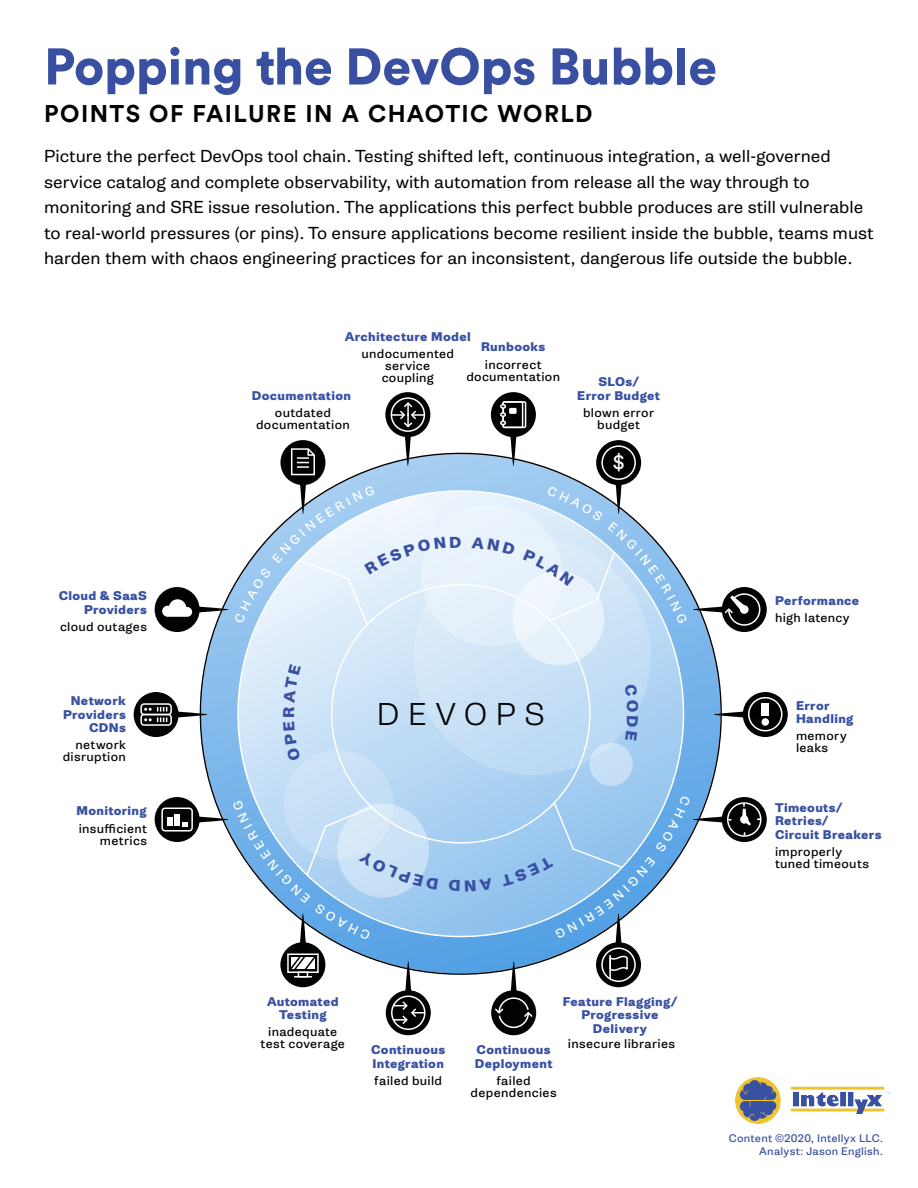
<style>
.page{position:relative;width:918px;height:1188px;background:#fff}
.page>*{position:absolute;margin:0;border:0;box-sizing:border-box;transform-origin:0 0}
.t1{font:900 51px "Circular Std";color:#3950a2}
.t2{font:300 30px "Gira Sans";letter-spacing:.29em;color:#020202}
.t3{font:700 24px "Circular Std";letter-spacing:.06em;color:#020202}
.t4{font:21px "Circular Std";color:#fff}
.t5{font:16.5px/25.5px "Gira Sans";color:#020202}
.t6{font:800 12px/13.5px "Gira Sans";letter-spacing:.025em;color:#3851a2}
.t7{font:12px/12px "Gira Sans";letter-spacing:.025em;color:#020202;text-align:center}
.t8{font:10.5px/13.5px "Gira Sans";letter-spacing:.02em;color:#3c529d;text-align:right}
</style>
<div class="page">
<img style="left:736px;top:1078px;width:155px;height:45px">
<svg style="left:170px;top:423px;width:579px;height:552px"></svg>
<div style="left:491px;top:392px;width:45px;height:45px;background:#000;border-radius:50%"></div>
<div style="left:502px;top:401px;width:24px;height:27px;border:2px solid #fff;border-radius:2px"></div>
<div style="left:502px;top:401px;width:21px;height:27px;border:2px solid #fff;border-radius:2px"></div>
<svg style="left:500px;top:404px;width:17px;height:62px"></svg>
<div style="left:596px;top:440px;width:45px;height:45px;background:#000;border-radius:50%"></div>
<div style="left:601px;top:445px;width:35px;height:35px;border:2px solid #fff;border-radius:50%"></div>
<div style="left:722px;top:587px;width:45px;height:45px;background:#020202;border-radius:50%"></div>
<svg style="left:693px;top:592px;width:68px;height:34px"></svg>
<svg style="left:743px;top:692px;width:45px;height:45px"></svg>
<svg style="left:714px;top:711px;width:47px;height:7px"></svg>
<svg style="left:722px;top:797px;width:45px;height:45px"></svg>
<div style="left:155px;top:587px;width:45px;height:45px;background:#020202;border-radius:50%"></div>
<div style="left:134px;top:692px;width:45px;height:45px;background:#020202;border-radius:50%"></div>
<div style="left:155px;top:797px;width:45px;height:45px;background:#020202;border-radius:50%"></div>
<div style="left:385px;top:392px;width:45px;height:45px;background:#020202;border-radius:50%"></div>
<div style="left:391px;top:397px;width:34px;height:35px;border:2px solid #fff;border-radius:50%"></div>
<div style="left:386px;top:990px;width:45px;height:45px;background:#020202;border-radius:50%"></div>
<div style="left:491px;top:990px;width:45px;height:45px;background:#020202;border-radius:50%"></div>
<div style="left:762px;top:718px;width:7px;height:8px;background:#fff;border-radius:50%"></div>
<div style="left:748px;top:697px;width:35px;height:34px;border:2px solid #fff;border-radius:50%"></div>
<div style="left:762px;top:703px;width:7px;height:12px;background:#fff"></div>
<svg style="left:162px;top:599px;width:66px;height:18px"></svg>
<div style="left:140px;top:714px;width:32px;height:12px;border:2px solid #fff;border-radius:3px"></div>
<div style="left:140px;top:703px;width:32px;height:12px;border:2px solid #fff;border-radius:3px"></div>
<svg style="left:144px;top:707px;width:63px;height:15px"></svg>
<div style="left:161px;top:808px;width:32px;height:24px;border:2px solid #fff;border-radius:3px"></div>
<div style="left:167px;top:817px;width:6px;height:9px;background:#fff"></div>
<div style="left:174px;top:814px;width:6px;height:12px;background:#fff"></div>
<div style="left:391px;top:996px;width:35px;height:34px;border:2px solid #fff;border-radius:50%"></div>
<svg style="left:234px;top:401px;width:227px;height:226px"></svg>
<svg style="left:471px;top:537px;width:45px;height:19px"></svg>
<svg style="left:523px;top:467px;width:164px;height:157px"></svg>
<svg style="left:625px;top:684px;width:14px;height:57px"></svg>
<svg style="left:449px;top:796px;width:313px;height:233px"></svg>
<svg style="left:181px;top:800px;width:257px;height:226px"></svg>
<svg style="left:283px;top:664px;width:18px;height:97px;background:#d0e5f7"></svg>
<h1 class="t1" style="left:44px;top:33px;width:674px">Popping the DevOps Bubble</h1>
<h3 class="t3" style="left:44px;top:98px;width:550px">POINTS OF FAILURE IN A CHAOTIC WORLD</h3>
<p class="t5" style="left:44px;top:144px;width:831px">Picture the perfect DevOps tool chain. Testing shifted left, continuous integration, a well-governed service catalog and complete observability, with automation from release all the way through to monitoring and SRE issue resolution. The applications this perfect bubble produces are still vulnerable to real-world pressures (or pins). To ensure applications become resilient inside the bubble, teams must harden them with chaos engineering practices for an inconsistent, dangerous life outside the bubble.</p>
<p class="t6" style="left:59px;top:589px;width:90px;text-align:right">Cloud &amp; SaaS<br>Providers</p>
<p class="t7" style="left:60px;top:620px;width:88px">cloud outages</p>
<p class="t6" style="left:63px;top:694px;width:64px;text-align:right">Network<br>Providers<br>CDNs</p>
<p class="t7" style="left:63px;top:739px;width:65px;text-align:right">network disruption</p>
<p class="t6" style="left:76px;top:804px;width:72px">Monitoring</p>
<p class="t7" style="left:79px;top:823px;width:70px;text-align:right">insufficient metrics</p>
<p class="t6" style="left:345px;top:330px;width:128px">Architecture Model</p>
<p class="t7" style="left:361px;top:348px;width:94px">undocumented service coupling</p>
<p class="t6" style="left:481px;top:340px;width:66px">Runbooks</p>
<p class="t7" style="left:466px;top:358px;width:95px">incorrect documentation</p>
<p class="t6" style="left:252px;top:389px;width:101px">Documentation</p>
<p class="t7" style="left:256px;top:407px;width:95px">outdated documentation</p>
<p class="t6" style="left:577px;top:376px;width:84px;text-align:center">SLOs/<br>Error Budget</p>
<p class="t7" style="left:583px;top:407px;width:73px">blown error budget</p>
<p class="t4" style="left:612px;top:449px;width:14px">$</p>
<h2 class="t2" style="left:377px;top:695px;width:169px">DEVOPS</h2>
<p class="t6" style="left:267px;top:995px;width:73px;text-align:center">Automated<br>Testing</p>
<p class="t7" style="left:261px;top:1026px;width:86px">inadequate test coverage</p>
<p class="t6" style="left:371px;top:1043px;width:76px">Continuous<br>Integration</p>
<p class="t7" style="left:374px;top:1075px;width:69px">failed build</p>
<p class="t6" style="left:563px;top:995px;width:116px;text-align:center">Feature Flagging/<br>Progressive<br>Delivery</p>
<p class="t7" style="left:568px;top:1038px;width:109px">insecure libraries</p>
<p class="t6" style="left:475px;top:1043px;width:79px">Continuous<br>Deployment</p>
<p class="t7" style="left:471px;top:1075px;width:88px">failed dependencies</p>
<p class="t6" style="left:775px;top:594px;width:86px">Performance</p>
<p class="t7" style="left:775px;top:611px;width:76px">high latency</p>
<p class="t6" style="left:796px;top:699px;width:59px">Error<br>Handling</p>
<p class="t7" style="left:796px;top:730px;width:52px;text-align:left">memory leaks</p>
<p class="t6" style="left:775px;top:801px;width:108px">Timeouts/<br>Retries/<br>Circuit Breakers</p>
<p class="t7" style="left:775px;top:845px;width:95px;text-align:left">improperly tuned timeouts</p>
<p class="t8" style="left:729px;top:1131px;width:156px">Content ©2020, Intellyx LLC.<br>Analyst: Jason English.</p>
</div>
